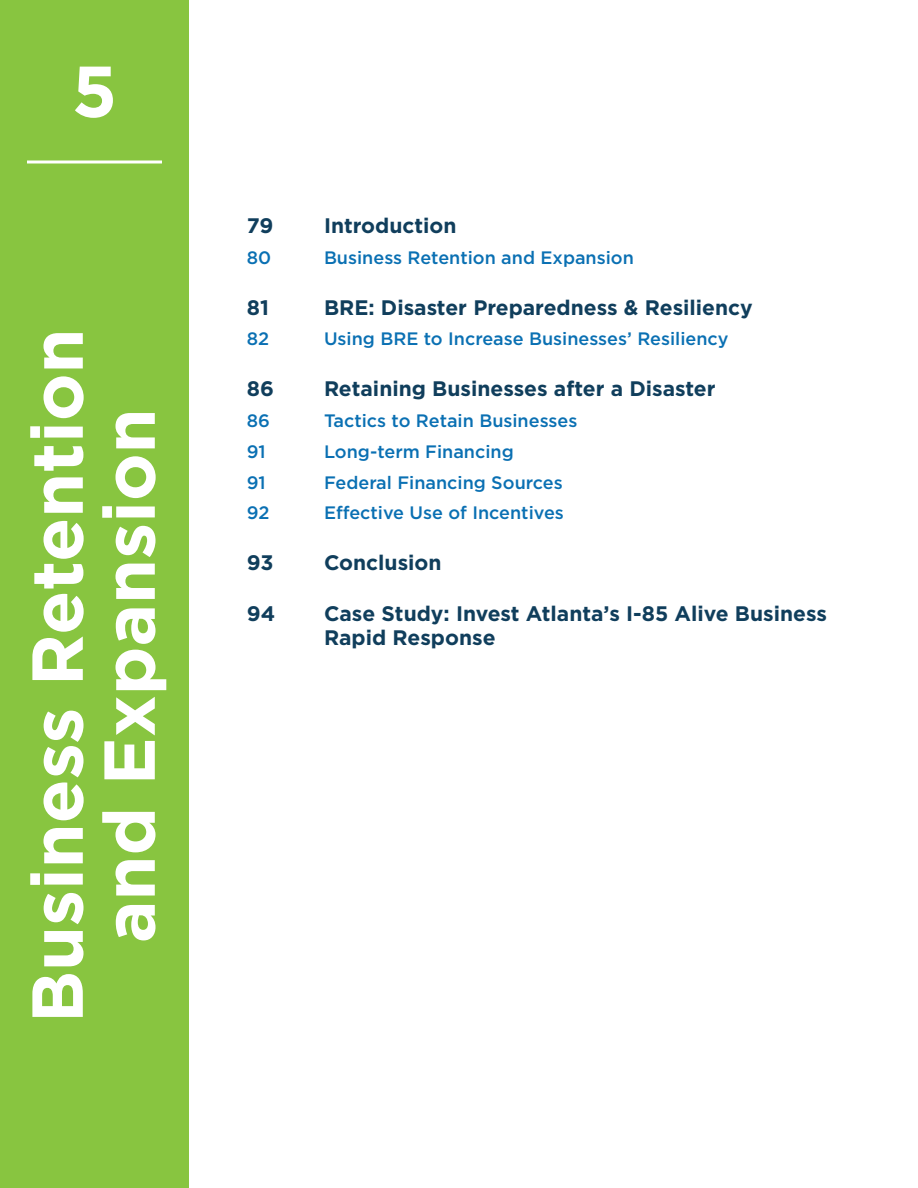
<style>
.page{position:relative;width:918px;height:1188px;background:#fff}
.page>*{position:absolute;margin:0;border:0;box-sizing:border-box;transform-origin:0 0}
.t1{font:700 72px/72px "Gotham";color:#fff;text-align:center}
.t2{font:700 21px/24px "Gotham";color:#103e5c}
.t3{font:500 18px/30.8px "Gotham";color:#0a70b3}
</style>
<div class="page">
<div style="left:0;top:0;width:189px;height:1188px;background:#88c540"></div>
<svg style="left:27px;top:160px;width:135px;height:4px"></svg>
<h1 class="t1" style="left:72px;top:55px;width:47px">5</h1>
<h1 class="t1" style="left:21px;top:1023px;width:696px;rotate:-90deg">Business Retention and Expansion</h1>
<p class="t2" style="left:247px;top:213px;width:28px">79</p>
<p class="t3" style="left:247px;top:242px;width:26px">80</p>
<p class="t2" style="left:247px;top:295px;width:24px">81</p>
<p class="t3" style="left:247px;top:323px;width:24px">82</p>
<p class="t2" style="left:247px;top:377px;width:29px">86</p>
<p class="t3" style="left:247px;top:405px;width:25px">86<br>91<br>91<br>92</p>
<p class="t2" style="left:247px;top:551px;width:28px">93</p>
<p class="t2" style="left:247px;top:602px;width:30px">94</p>
<p class="t2" style="left:324px;top:213px;width:134px">Introduction</p>
<p class="t3" style="left:324px;top:242px;width:311px">Business Retention and Expansion</p>
<p class="t2" style="left:324px;top:295px;width:430px">BRE: Disaster Preparedness &amp; Resiliency</p>
<p class="t3" style="left:324px;top:323px;width:406px">Using BRE to Increase Businesses’ Resiliency</p>
<p class="t2" style="left:324px;top:377px;width:393px">Retaining Businesses after a Disaster</p>
<p class="t3" style="left:324px;top:405px;width:255px">Tactics to Retain Businesses<br>Long-term Financing<br>Federal Financing Sources<br>Effective Use of Incentives</p>
<p class="t2" style="left:324px;top:551px;width:119px">Conclusion</p>
<p class="t2" style="left:324px;top:602px;width:504px">Case Study: Invest Atlanta’s I-85 Alive Business<br>Rapid Response</p>
</div>
